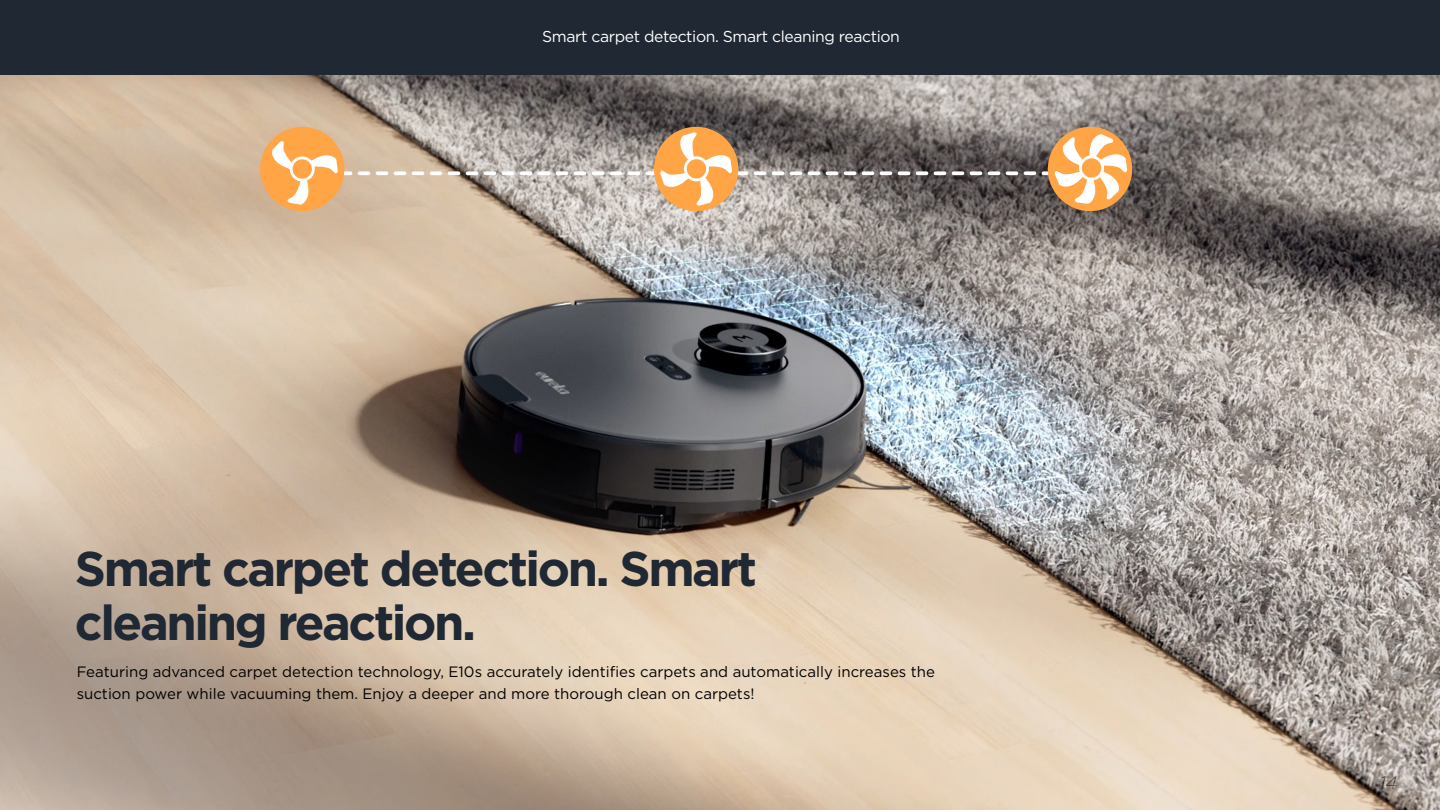
<style>
.page{position:relative;width:1440px;height:810px;background:#fff}
.page>*{position:absolute;margin:0;border:0;box-sizing:border-box;transform-origin:0 0}
.t1{font:700 48.82px/54px "Gotham";letter-spacing:-.05em;color:#202833}
.t2{font:italic 300 18px "Gotham";color:#000}
.t3{font:15.75px "Gotham";letter-spacing:-.025em;color:#fff}
.t4{font:15px/22.5px "Gotham";color:#000}
</style>
<div class="page">
<img style="left:0;top:74px;width:1440px;height:736px">
<div style="left:1px;top:0;width:1439px;height:75px;background:#202833"></div>
<div style="left:260px;top:127px;width:84px;height:84px;background:#ffa546;border-radius:50%"></div>
<div style="left:654px;top:127px;width:84px;height:84px;background:#ffa546;border-radius:50%"></div>
<div style="left:1048px;top:127px;width:84px;height:84px;background:#ffa546;border-radius:50%"></div>
<svg style="left:272px;top:132px;width:855px;height:74px"></svg>
<div style="left:1079px;top:155px;width:25px;height:26px;border:3px solid #fff;border-radius:50%"></div>
<p class="t3" style="left:542px;top:26px;width:359px">Smart carpet detection. Smart cleaning reaction</p>
<h1 class="t1" style="left:75px;top:542px;width:684px">Smart carpet detection. Smart cleaning reaction.</h1>
<p class="t4" style="left:77px;top:660px;width:860px">Featuring advanced carpet detection technology, E10s accurately identifies carpets and automatically increases the suction power while vacuuming them. Enjoy a deeper and more thorough clean on carpets!</p>
<p class="t2" style="left:1380px;top:771px;width:19px">14</p>
</div>
